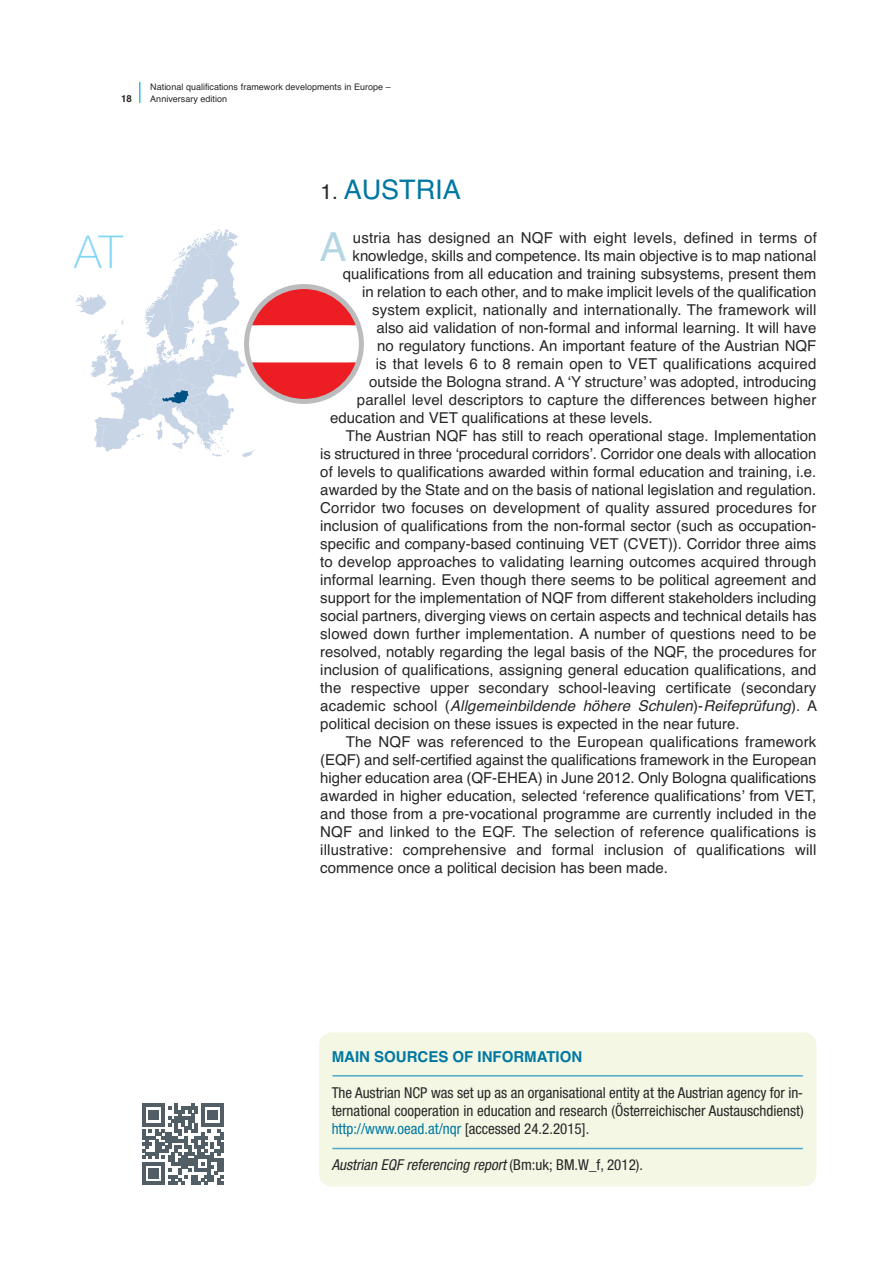
<style>
.page{position:relative;width:893px;height:1263px;background:#fff}
.page>*{position:absolute;margin:0;border:0;box-sizing:border-box;transform-origin:0 0}
.t1{font:100 45.3px "Helvetica Neue";color:#80d5f5}
.t2{font:40.05px "Helvetica";color:#b3d6e3}
.t3{font:27px "Helvetica";color:#0077a1}
.t4{font:15px "Helvetica";color:#272627}
.t5{font:condensed 15px/18px "Helvetica Neue";color:#272627;text-align:justify}
.t6{font:italic 15px "Helvetica";letter-spacing:.01em;color:#272627}
.t7{font:italic condensed 15px "Helvetica Neue";color:#272627}
.t8{font:700 15px "Helvetica";color:#0077a1}
.t9{font:700 9.75px "Helvetica";color:#272627}
.t10{font:9px "Helvetica";color:#272627}
.s1{font-size:21px;color:#272627}
.s2{font-style:normal}
.s3{color:#0077a1}
</style>
<div class="page">
<svg style="left:75px;top:229px;width:289px;height:228px"></svg>
<svg style="left:139px;top:82px;width:1px;height:21px"></svg>
<div style="left:319px;top:1032px;width:497px;height:154px;background:#f3f7e4;border-radius:13px"></div>
<hr style="left:332px;top:1148px;width:471px;height:1px;background:#4da9c9">
<hr style="left:332px;top:1075px;width:471px;height:1px;background:#4da9c9">
<svg style="left:142px;top:1103px;width:82px;height:82px"></svg>
<p class="t10" style="left:150px;top:82px;width:242px">National qualifications framework developments in Europe –</p>
<p class="t9" style="left:121px;top:93px;width:12px">18</p>
<p class="t10" style="left:150px;top:93px;width:78px">Anniversary edition</p>
<h1 class="t1" style="left:74px;top:236px;width:50px">AT</h1>
<h3 class="t3" style="left:320px;top:174px;width:142px"><span class="s1">1.</span> AUstriA</h3>
<h2 class="t2" style="left:320px;top:223px;width:28px">A</h2>
<p class="t4" style="left:353px;top:229px;width:465px">ustria has designed an NQF with eight levels, defined in terms of</p>
<p class="t4" style="left:353px;top:247px;width:465px">knowledge, skills and competence. its main objective is to map national</p>
<p class="t4" style="left:343px;top:265px;width:475px">qualifications from all education and training subsystems, present them</p>
<p class="t4" style="left:362px;top:283px;width:456px">in relation to each other, and to make implicit levels of the qualification</p>
<p class="t4" style="left:372px;top:301px;width:446px">system explicit, nationally and internationally. the framework will</p>
<p class="t4" style="left:376px;top:319px;width:441px">also aid validation of non-formal and informal learning. it will have</p>
<p class="t4" style="left:377px;top:337px;width:441px">no regulatory functions. An important feature of the Austrian NQF</p>
<p class="t4" style="left:376px;top:355px;width:442px">is that levels 6 to 8 remain open to vEt qualifications acquired</p>
<p class="t4" style="left:369px;top:373px;width:449px">outside the Bologna strand. A ‘y structure’ was adopted, introducing</p>
<p class="t4" style="left:357px;top:391px;width:461px">parallel level descriptors to capture the differences between higher</p>
<p class="t4" style="left:330px;top:409px;width:324px">education and vEt qualifications at these levels.</p>
<p class="t4" style="left:346px;top:427px;width:472px">the Austrian NQF has still to reach operational stage. implementation</p>
<p class="t4" style="left:320px;top:445px;width:498px">is structured in three ‘procedural corridors’. Corridor one deals with allocation</p>
<p class="t4" style="left:320px;top:463px;width:497px">of levels to qualifications awarded within formal education and training, i.e.</p>
<p class="t4" style="left:320px;top:481px;width:498px">awarded by the state and on the basis of national legislation and regulation.</p>
<p class="t4" style="left:320px;top:499px;width:498px">Corridor two focuses on development of quality assured procedures for</p>
<p class="t4" style="left:320px;top:517px;width:497px">inclusion of qualifications from the non-formal sector (such as occupation-</p>
<p class="t4" style="left:320px;top:535px;width:497px">specific and company-based continuing vEt (CvEt)). Corridor three aims</p>
<p class="t4" style="left:320px;top:553px;width:498px">to develop approaches to validating learning outcomes acquired through</p>
<p class="t4" style="left:320px;top:571px;width:497px">informal learning. Even though there seems to be political agreement and</p>
<p class="t4" style="left:320px;top:589px;width:497px">support for the implementation of NQF from different stakeholders including</p>
<p class="t4" style="left:320px;top:607px;width:498px">social partners, diverging views on certain aspects and technical details has</p>
<p class="t4" style="left:320px;top:625px;width:498px">slowed down further implementation. A number of questions need to be</p>
<p class="t4" style="left:320px;top:643px;width:497px">resolved, notably regarding the legal basis of the NQF, the procedures for</p>
<p class="t4" style="left:320px;top:661px;width:498px">inclusion of qualifications, assigning general education qualifications, and</p>
<p class="t4" style="left:320px;top:679px;width:498px">the respective upper secondary school-leaving certificate (secondary</p>
<p class="t6" style="left:320px;top:697px;width:498px"><span class="s2">academic school (</span>Allgemeinbildende höhere Schulen<span class="s2">)-</span>Reifeprüfung<span class="s2">). A</span></p>
<p class="t4" style="left:320px;top:715px;width:421px">political decision on these issues is expected in the near future.</p>
<p class="t4" style="left:346px;top:733px;width:472px">the NQF was referenced to the European qualifications framework</p>
<p class="t4" style="left:320px;top:751px;width:498px">(EQF) and self-certified against the qualifications framework in the European</p>
<p class="t4" style="left:320px;top:769px;width:498px">higher education area (QF-EHEA) in June 2012. only Bologna qualifications</p>
<p class="t4" style="left:320px;top:787px;width:497px">awarded in higher education, selected ‘reference qualifications’ from vEt,</p>
<p class="t4" style="left:320px;top:805px;width:498px">and those from a pre-vocational programme are currently included in the</p>
<p class="t4" style="left:320px;top:823px;width:498px">NQF and linked to the EQF. the selection of reference qualifications is</p>
<p class="t4" style="left:320px;top:841px;width:498px">illustrative: comprehensive and formal inclusion of qualifications will</p>
<p class="t4" style="left:320px;top:859px;width:349px">commence once a political decision has been made.</p>
<p class="t8" style="left:332px;top:1048px;width:252px">MAIN SOURCES OF INFORMATION</p>
<p class="t5" style="left:332px;top:1085px;width:473px">The Austrian NCP was set up as an organisational entity at the Austrian agency for in&shy;ternational cooperation in education and research (Österreichischer Austauschdienst) <span class="s3">http://www.oead.at/nqr</span> [accessed 24.2.2015].</p>
<p class="t7" style="left:332px;top:1159px;width:313px">Austrian EQF referencing report <span class="s2">(Bm:uk; BM.W_f, 2012).</span></p>
</div>
